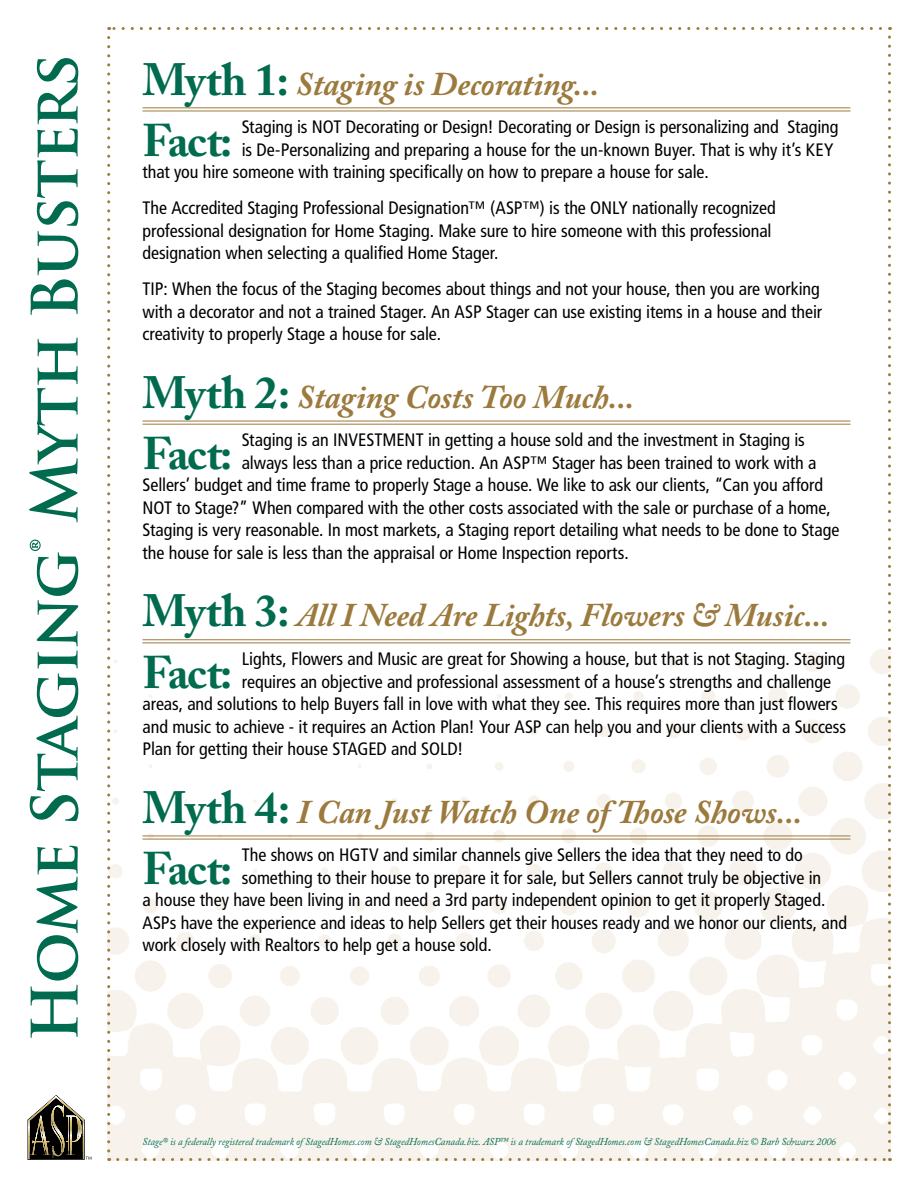
<style>
.page{position:relative;width:918px;height:1188px;background:#fff}
.page>*{position:absolute;margin:0;border:0;box-sizing:border-box;transform-origin:0 0}
.t1{font:700 62.25px "Trajan Pro";letter-spacing:-.025em;color:#006b4e}
.t2{font:700 45.45px "Adobe Caslon Pro";letter-spacing:-.03em;color:#006b4e}
.t3{font:italic 700 33px "Adobe Caslon Pro";letter-spacing:-.005em;color:#9c7a3d}
.t4{font:condensed 18px/22.5px "Frutiger";letter-spacing:-.005em;color:#000}
.t5{font:italic 10.5px "Adobe Caslon Pro";letter-spacing:-.005em;color:#006b4e;scale:.95 1}
.s1{font-style:normal;font-size:45px;color:#006b4e}
</style>
<div class="page">
<img style="left:110px;top:648px;width:781px;height:513px">
<svg style="left:27px;top:1095px;width:65px;height:65px"></svg>
<svg style="left:107px;top:37px;width:3px;height:1124px"></svg>
<svg style="left:118px;top:1158px;width:773px;height:3px;background:#e0d4c0"></svg>
<svg style="left:888px;top:27px;width:3px;height:1124px"></svg>
<svg style="left:109px;top:27px;width:772px;height:3px"></svg>
<hr style="left:142px;top:108px;width:708px;height:1px;background:#9c7a3d">
<hr style="left:142px;top:111px;width:708px;height:1px;background:#9c7a3d">
<hr style="left:142px;top:421px;width:708px;height:1px;background:#9c7a3d">
<hr style="left:142px;top:424px;width:708px;height:1px;background:#9c7a3d">
<hr style="left:142px;top:639px;width:708px;height:1px;background:#9c7a3d">
<hr style="left:142px;top:643px;width:708px;height:1px;background:#9c7a3d">
<hr style="left:142px;top:836px;width:708px;height:1px;background:#9c7a3d">
<hr style="left:142px;top:839px;width:708px;height:1px;background:#9c7a3d">
<h1 class="t1" style="left:16px;top:1042px;width:989px;rotate:-90deg">Home Staging® Myth Busters</h1>
<h3 class="t3" style="left:142px;top:64px;width:458px"><span class="s1">Myth 1:</span> Staging is Decorating...</h3>
<h2 class="t2" style="left:142px;top:114px;width:92px">Fact:</h2>
<p class="t4" style="left:242px;top:116px;width:598px">Staging is NOT Decorating or Design! Decorating or Design is personalizing and Staging</p>
<p class="t4" style="left:242px;top:138px;width:593px">is De-Personalizing and preparing a house for the un-known Buyer. That is why it’s KEY</p>
<p class="t4" style="left:142px;top:161px;width:568px">that you hire someone with training specifically on how to prepare a house for sale.</p>
<p class="t4" style="left:142px;top:197px;width:635px">The Accredited Staging Professional Designation™ (ASP™) is the ONLY nationally recognized professional designation for Home Staging. Make sure to hire someone with this professional designation when selecting a qualified Home Stager.</p>
<p class="t4" style="left:142px;top:278px;width:681px">TIP: When the focus of the Staging becomes about things and not your house, then you are working with a decorator and not a trained Stager. An ASP Stager can use existing items in a house and their creativity to properly Stage a house for sale.</p>
<h3 class="t3" style="left:142px;top:377px;width:493px"><span class="s1">Myth 2:</span> Staging Costs Too Much...</h3>
<h2 class="t2" style="left:142px;top:427px;width:92px">Fact:</h2>
<p class="t4" style="left:242px;top:429px;width:565px">Staging is an INVESTMENT in getting a house sold and the investment in Staging is</p>
<p class="t4" style="left:242px;top:452px;width:576px">always less than a price reduction. An ASP™ Stager has been trained to work with a</p>
<p class="t4" style="left:142px;top:474px;width:682px">Sellers’ budget and time frame to properly Stage a house. We like to ask our clients, “Can you afford</p>
<p class="t4" style="left:142px;top:497px;width:690px">NOT to Stage?” When compared with the other costs associated with the sale or purchase of a home,</p>
<p class="t4" style="left:142px;top:519px;width:698px">Staging is very reasonable. In most markets, a Staging report detailing what needs to be done to Stage</p>
<p class="t4" style="left:142px;top:542px;width:488px">the house for sale is less than the appraisal or Home Inspection reports.</p>
<h3 class="t3" style="left:142px;top:596px;width:688px"><span class="s1">Myth 3:</span> All I Need Are Lights, Flowers &amp; Music...</h3>
<h2 class="t2" style="left:142px;top:645px;width:92px">Fact:</h2>
<p class="t4" style="left:242px;top:648px;width:605px">Lights, Flowers and Music are great for Showing a house, but that is not Staging. Staging</p>
<p class="t4" style="left:242px;top:670px;width:591px">requires an objective and professional assessment of a house’s strengths and challenge</p>
<p class="t4" style="left:142px;top:693px;width:697px">areas, and solutions to help Buyers fall in love with what they see. This requires more than just flowers</p>
<p class="t4" style="left:142px;top:715px;width:705px">and music to achieve - it requires an Action Plan! Your ASP can help you and your clients with a Success</p>
<p class="t4" style="left:142px;top:738px;width:323px">Plan for getting their house STAGED and SOLD!</p>
<h3 class="t3" style="left:142px;top:792px;width:661px"><span class="s1">Myth 4:</span> I Can Just Watch One of Those Shows...</h3>
<h2 class="t2" style="left:142px;top:842px;width:92px">Fact:</h2>
<p class="t4" style="left:242px;top:844px;width:563px">The shows on HGTV and similar channels give Sellers the idea that they need to do</p>
<p class="t4" style="left:242px;top:867px;width:581px">something to their house to prepare it for sale, but Sellers cannot truly be objective in</p>
<p class="t4" style="left:142px;top:889px;width:684px">a house they have been living in and need a 3rd party independent opinion to get it properly Staged.</p>
<p class="t4" style="left:142px;top:912px;width:706px">ASPs have the experience and ideas to help Sellers get their houses ready and we honor our clients, and</p>
<p class="t4" style="left:142px;top:934px;width:351px">work closely with Realtors to help get a house sold.</p>
<p class="t5" style="left:142px;top:1135px;width:732px">Stage® is a federally registered trademark of StagedHomes.com &amp; StagedHomesCanada.biz. ASP™ is a trademark of StagedHomes.com &amp; StagedHomesCanada.biz © Barb Schwarz 2006</p>
</div>
